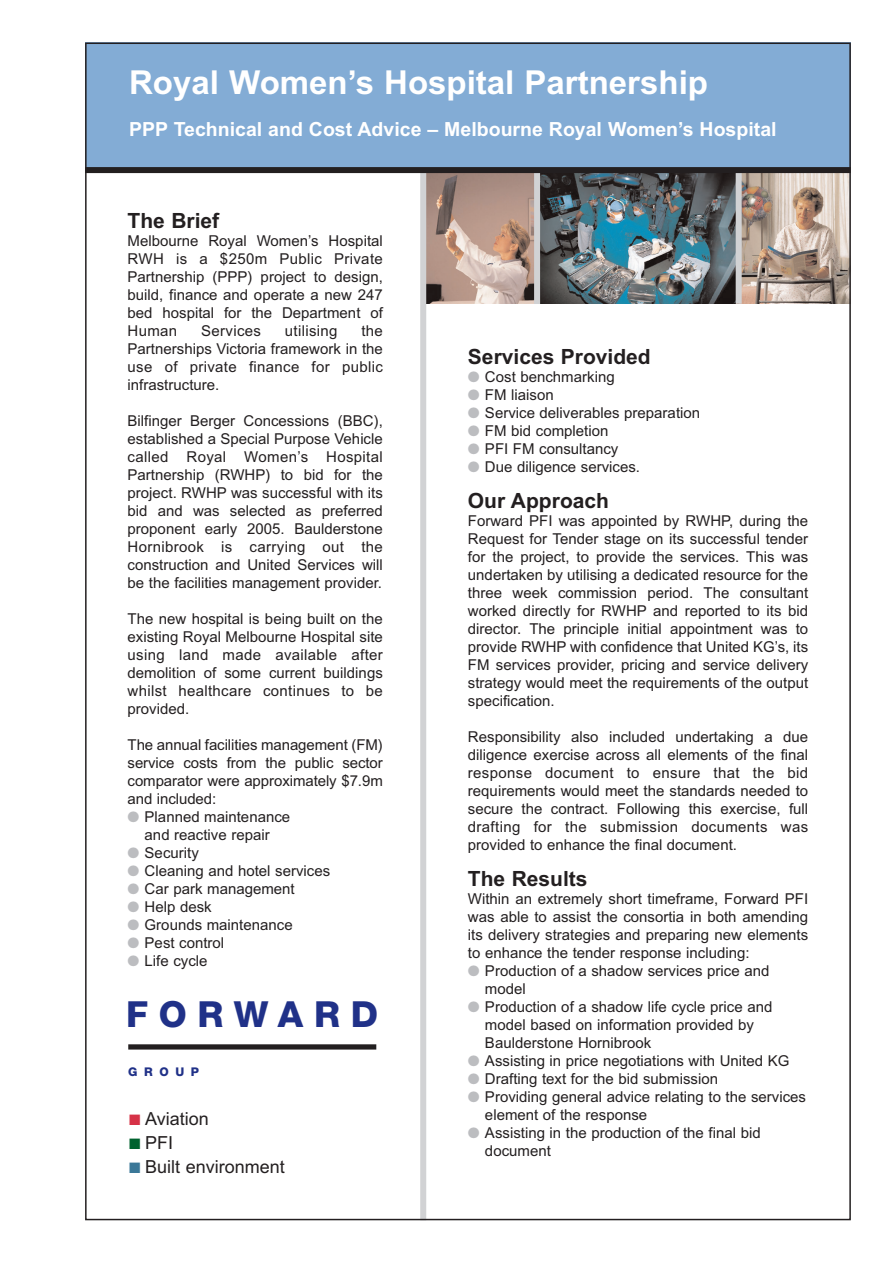
<style>
.page{position:relative;width:893px;height:1263px;background:#fff}
.page>*{position:absolute;margin:0;border:0;box-sizing:border-box;transform-origin:0 0}
.t1{font:800 36px "Helvetica Neue";letter-spacing:.3em;color:#203188}
.t2{font:700 33px "Arial";color:#fff}
.t3{font:700 21px "Arial";color:#231f20}
.t4{font:700 19.5px "Arial";color:#fff}
.t5{font:18px "Arial";color:#231f20}
.t6{font:15px/18px "Arial";color:#231f20;text-align:justify}
.t7{font:15px "Arial";letter-spacing:.02em;color:#231f20}
.t8{font:800 12px "Helvetica Neue";letter-spacing:.55em;color:#203188}
.s1{color:#bcbdc0}
.s2{color:#d63247}
.s3{color:#00622f}
.s4{color:#3b7898}
</style>
<div class="page">
<div style="left:85px;top:43px;width:765px;height:127px;background:#83acd5"></div>
<div style="left:128px;top:1044px;width:248px;height:6px;background:#231f20"></div>
<img style="left:426px;top:173px;width:108px;height:131px">
<img style="left:540px;top:173px;width:195px;height:131px">
<svg style="left:741px;top:173px;width:106px;height:131px"></svg>
<div style="left:420px;top:170px;width:6px;height:1050px;background:#d1d2d4"></div>
<div style="left:534px;top:170px;width:6px;height:134px;background:#d1d2d4"></div>
<div style="left:735px;top:172px;width:6px;height:132px;background:#d1d2d4"></div>
<div style="left:85px;top:167px;width:765px;height:6px;background:#231f20"></div>
<h2 class="t2" style="left:129px;top:70px;width:580px">Royal Women’s Hospital Partnership</h2>
<h3 class="t4" style="left:129px;top:122px;width:649px">PPP Technical and Cost Advice – Melbourne Royal Women’s Hospital</h3>
<h3 class="t3" style="left:128px;top:213px;width:93px">The Brief</h3>
<p class="t6" style="left:128px;top:233px;width:257px">Melbourne Royal Women’s Hospital RWH is a $250m Public Private Partnership (PPP) project to design, build, finance and operate a new 247 bed hospital for the Department of Human</p>
<p class="t7" style="left:201px;top:325px;width:61px">Services</p>
<p class="t7" style="left:285px;top:325px;width:54px">utilising</p>
<p class="t6" style="left:128px;top:323px;width:257px;text-indent:234px">the Partnerships Victoria framework in the use of private finance for public infrastructure.</p>
<p class="t6" style="left:128px;top:413px;width:257px">Bilfinger Berger Concessions (BBC), established a Special Purpose Vehicle called Royal Women’s Hospital Partnership (RWHP) to bid for the project. RWHP was successful with its bid and was selected as preferred proponent early 2005. Baulderstone Hornibrook is carrying out the construction and United Services will be the facilities management provider.</p>
<p class="t6" style="left:128px;top:611px;width:257px">The new hospital is being built on the existing Royal Melbourne Hospital site using land made available after demolition of some current buildings whilst healthcare continues to be provided.</p>
<p class="t6" style="left:128px;top:737px;width:257px">The annual facilities management (FM) service costs from the public sector comparator were approximately $7.9m and included:</p>
<p class="t6" style="left:128px;top:809px;width:164px;text-align:center"><span class="s1">●</span> Planned maintenance and reactive repair</p>
<p class="t6" style="left:128px;top:845px;width:73px"><span class="s1">●</span> Security</p>
<p class="t6" style="left:128px;top:863px;width:204px"><span class="s1">●</span> Cleaning and hotel services</p>
<p class="t6" style="left:128px;top:881px;width:169px"><span class="s1">●</span> Car park management</p>
<p class="t6" style="left:128px;top:899px;width:86px"><span class="s1">●</span> Help desk</p>
<p class="t6" style="left:128px;top:917px;width:166px"><span class="s1">●</span> Grounds maintenance</p>
<p class="t6" style="left:128px;top:935px;width:98px"><span class="s1">●</span> Pest control</p>
<p class="t6" style="left:128px;top:953px;width:81px"><span class="s1">●</span> Life cycle</p>
<h1 class="t1" style="left:126px;top:1002px;width:254px">FORWARD</h1>
<p class="t8" style="left:128px;top:1067px;width:72px">GROUP</p>
<p class="t5" style="left:129px;top:1112px;width:81px"><span class="s2">■</span> Aviation</p>
<p class="t5" style="left:129px;top:1136px;width:46px"><span class="s3">■</span> PFI</p>
<p class="t5" style="left:129px;top:1160px;width:157px"><span class="s4">■</span> Built environment</p>
<h3 class="t3" style="left:468px;top:349px;width:184px">Services Provided</h3>
<p class="t6" style="left:468px;top:369px;width:148px"><span class="s1">●</span> Cost benchmarking</p>
<p class="t6" style="left:468px;top:387px;width:87px"><span class="s1">●</span> FM liaison</p>
<p class="t6" style="left:468px;top:405px;width:234px"><span class="s1">●</span> Service deliverables preparation</p>
<p class="t6" style="left:468px;top:423px;width:142px"><span class="s1">●</span> FM bid completion</p>
<p class="t6" style="left:468px;top:441px;width:152px"><span class="s1">●</span> PFI FM consultancy</p>
<p class="t6" style="left:468px;top:459px;width:174px"><span class="s1">●</span> Due diligence services.</p>
<h3 class="t3" style="left:468px;top:493px;width:142px">Our Approach</h3>
<p class="t6" style="left:468px;top:513px;width:342px">Forward PFI was appointed by RWHP, during the Request for Tender stage on its successful tender for the project, to provide the services. This was undertaken by utilising a dedicated resource for the three week commission period. The consultant worked directly for RWHP and reported to its bid director. The principle initial appointment was to provide RWHP with confidence that United KG’s, its FM services provider, pricing and service delivery strategy would meet the requirements of the output specification.</p>
<p class="t6" style="left:468px;top:729px;width:342px">Responsibility also included undertaking a due diligence exercise across all elements of the final response document to ensure that the bid requirements would meet the standards needed to secure the contract. Following this exercise, full drafting for the submission documents was provided to enhance the final document.</p>
<h3 class="t3" style="left:468px;top:871px;width:121px">The Results</h3>
<p class="t6" style="left:468px;top:891px;width:342px">Within an extremely short timeframe, Forward PFI was able to assist the consortia in both amending its delivery strategies and preparing new elements to enhance the tender response including:</p>
<p class="t6" style="left:485px;top:963px;width:286px;text-indent:-17px"><span class="s1">●</span> Production of a shadow services price and model</p>
<p class="t6" style="left:485px;top:999px;width:289px;text-align:left;text-indent:-17px"><span class="s1">●</span> Production of a shadow life cycle price and model based on information provided by<br>Baulderstone Hornibrook</p>
<p class="t6" style="left:468px;top:1053px;width:323px"><span class="s1">●</span> Assisting in price negotiations with United KG</p>
<p class="t6" style="left:468px;top:1071px;width:252px"><span class="s1">●</span> Drafting text for the bid submission</p>
<p class="t6" style="left:485px;top:1089px;width:322px;text-indent:-17px"><span class="s1">●</span> Providing general advice relating to the services element of the response</p>
<p class="t6" style="left:485px;top:1125px;width:277px;text-indent:-17px"><span class="s1">●</span> Assisting in the production of the final bid document</p>
</div>
